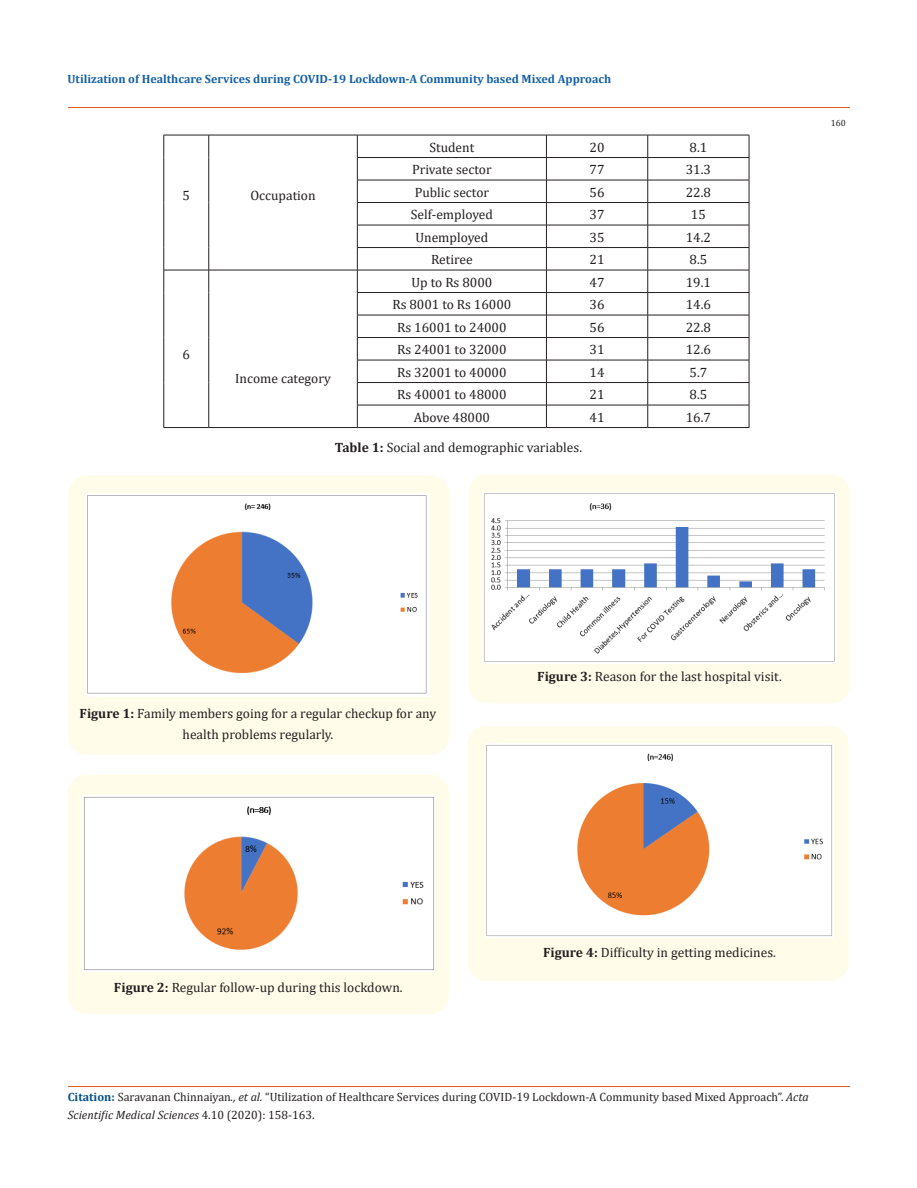
<style>
.page{position:relative;width:917px;height:1188px;background:#fff}
.page>*{position:absolute;margin:0;border:0;box-sizing:border-box;transform-origin:0 0}
.t1{font:13.5px/21px "Cambria";color:#231f20;text-align:center}
.t2{font:12px/18px "Cambria";color:#231f20}
.t3{font:700 12px "Cambria";color:#1560a6}
.t4{font:9px "Cambria";color:#231f20}
.s1{font-weight:700}
.s2{font-weight:700;color:#035089}
.s3{font-style:italic}
</style>
<div class="page">
<hr style="left:164px;top:135px;width:45px;height:1px;background:#231f20">
<hr style="left:209px;top:135px;width:148px;height:1px;background:#231f20">
<hr style="left:357px;top:135px;width:189px;height:1px;background:#231f20">
<hr style="left:546px;top:135px;width:101px;height:1px;background:#231f20">
<hr style="left:647px;top:135px;width:102px;height:1px;background:#231f20">
<hr style="left:357px;top:157px;width:189px;height:1px;background:#231f20">
<hr style="left:546px;top:157px;width:101px;height:1px;background:#231f20">
<hr style="left:647px;top:157px;width:102px;height:1px;background:#231f20">
<hr style="left:357px;top:180px;width:189px;height:1px;background:#231f20">
<hr style="left:546px;top:180px;width:101px;height:1px;background:#231f20">
<hr style="left:647px;top:180px;width:102px;height:1px;background:#231f20">
<hr style="left:357px;top:202px;width:189px;height:1px;background:#231f20">
<hr style="left:546px;top:202px;width:101px;height:1px;background:#231f20">
<hr style="left:647px;top:202px;width:102px;height:1px;background:#231f20">
<hr style="left:357px;top:225px;width:189px;height:1px;background:#231f20">
<hr style="left:546px;top:225px;width:101px;height:1px;background:#231f20">
<hr style="left:647px;top:225px;width:102px;height:1px;background:#231f20">
<hr style="left:357px;top:247px;width:189px;height:1px;background:#231f20">
<hr style="left:546px;top:247px;width:101px;height:1px;background:#231f20">
<hr style="left:647px;top:247px;width:102px;height:1px;background:#231f20">
<hr style="left:164px;top:270px;width:45px;height:1px;background:#231f20">
<hr style="left:209px;top:270px;width:148px;height:1px;background:#231f20">
<hr style="left:357px;top:270px;width:189px;height:1px;background:#231f20">
<hr style="left:546px;top:270px;width:101px;height:1px;background:#231f20">
<hr style="left:647px;top:270px;width:102px;height:1px;background:#231f20">
<hr style="left:357px;top:292px;width:189px;height:1px;background:#231f20">
<hr style="left:546px;top:292px;width:101px;height:1px;background:#231f20">
<hr style="left:647px;top:292px;width:102px;height:1px;background:#231f20">
<hr style="left:357px;top:315px;width:189px;height:1px;background:#231f20">
<hr style="left:546px;top:315px;width:101px;height:1px;background:#231f20">
<hr style="left:647px;top:315px;width:102px;height:1px;background:#231f20">
<hr style="left:357px;top:337px;width:189px;height:1px;background:#231f20">
<hr style="left:546px;top:337px;width:101px;height:1px;background:#231f20">
<hr style="left:647px;top:337px;width:102px;height:1px;background:#231f20">
<hr style="left:357px;top:360px;width:189px;height:1px;background:#231f20">
<hr style="left:546px;top:360px;width:101px;height:1px;background:#231f20">
<hr style="left:647px;top:360px;width:102px;height:1px;background:#231f20">
<hr style="left:357px;top:382px;width:189px;height:1px;background:#231f20">
<hr style="left:546px;top:382px;width:101px;height:1px;background:#231f20">
<hr style="left:647px;top:382px;width:102px;height:1px;background:#231f20">
<svg style="left:163px;top:135px;width:1px;height:292px"></svg>
<svg style="left:208px;top:135px;width:1px;height:292px"></svg>
<hr style="left:357px;top:405px;width:189px;height:1px;background:#231f20">
<svg style="left:357px;top:135px;width:1px;height:292px"></svg>
<hr style="left:546px;top:405px;width:101px;height:1px;background:#231f20">
<svg style="left:546px;top:135px;width:1px;height:292px"></svg>
<hr style="left:647px;top:405px;width:102px;height:1px;background:#231f20">
<svg style="left:647px;top:135px;width:1px;height:292px"></svg>
<svg style="left:748px;top:135px;width:1px;height:292px"></svg>
<hr style="left:164px;top:427px;width:45px;height:1px;background:#231f20">
<hr style="left:209px;top:427px;width:148px;height:1px;background:#231f20">
<hr style="left:357px;top:427px;width:189px;height:1px;background:#231f20">
<hr style="left:546px;top:427px;width:101px;height:1px;background:#231f20">
<hr style="left:647px;top:427px;width:102px;height:1px;background:#231f20">
<div style="left:68px;top:476px;width:381px;height:279px;background:#fffde9;border-radius:18px"></div>
<img style="left:87px;top:494px;width:342px;height:203px">
<div style="left:68px;top:775px;width:381px;height:239px;background:#fffde9;border-radius:18px"></div>
<img style="left:83px;top:795px;width:351px;height:177px">
<div style="left:468px;top:474px;width:381px;height:229px;background:#fffde9;border-radius:18px"></div>
<img style="left:482px;top:492px;width:354px;height:171px">
<div style="left:467px;top:726px;width:381px;height:255px;background:#fffde9;border-radius:18px"></div>
<img style="left:485px;top:743px;width:348px;height:194px">
<hr style="left:68px;top:108px;width:781px;height:1px;background:#e05d1a">
<hr style="left:68px;top:1086px;width:781px;height:1px;background:#e05d1a">
<p class="t3" style="left:68px;top:70px;width:545px">Utilization of Healthcare Services during COVID-19 Lockdown-A Community based Mixed Approach</p>
<p class="t1" style="left:182px;top:184px;width:9px">5</p>
<p class="t1" style="left:250px;top:184px;width:67px">Occupation</p>
<p class="t1" style="left:182px;top:343px;width:9px">6</p>
<p class="t1" style="left:235px;top:367px;width:97px">Income category</p>
<p class="t1" style="left:429px;top:136px;width:46px">Student</p>
<p class="t1" style="left:589px;top:136px;width:16px">20</p>
<p class="t1" style="left:689px;top:136px;width:19px">8.1</p>
<p class="t1" style="left:412px;top:159px;width:81px">Private sector</p>
<p class="t1" style="left:589px;top:159px;width:16px">77</p>
<p class="t1" style="left:685px;top:159px;width:27px">31.3</p>
<p class="t1" style="left:414px;top:181px;width:76px">Public sector</p>
<p class="t1" style="left:589px;top:181px;width:16px">56</p>
<p class="t1" style="left:685px;top:181px;width:27px">22.8</p>
<p class="t1" style="left:411px;top:204px;width:84px">Self-employed</p>
<p class="t1" style="left:589px;top:204px;width:16px">37</p>
<p class="t1" style="left:691px;top:204px;width:16px">15</p>
<p class="t1" style="left:415px;top:226px;width:74px">Unemployed</p>
<p class="t1" style="left:589px;top:226px;width:16px">35</p>
<p class="t1" style="left:685px;top:226px;width:27px">14.2</p>
<p class="t1" style="left:431px;top:249px;width:43px">Retiree</p>
<p class="t1" style="left:589px;top:249px;width:16px">21</p>
<p class="t1" style="left:689px;top:249px;width:19px">8.5</p>
<p class="t1" style="left:411px;top:271px;width:82px">Up to Rs 8000</p>
<p class="t1" style="left:589px;top:271px;width:16px">47</p>
<p class="t1" style="left:685px;top:271px;width:27px">19.1</p>
<p class="t1" style="left:392px;top:294px;width:120px">Rs 8001 to Rs 16000</p>
<p class="t1" style="left:589px;top:294px;width:16px">36</p>
<p class="t1" style="left:685px;top:294px;width:27px">14.6</p>
<p class="t1" style="left:397px;top:316px;width:111px">Rs 16001 to 24000</p>
<p class="t1" style="left:589px;top:316px;width:16px">56</p>
<p class="t1" style="left:685px;top:316px;width:27px">22.8</p>
<p class="t1" style="left:397px;top:339px;width:111px">Rs 24001 to 32000</p>
<p class="t1" style="left:589px;top:339px;width:16px">31</p>
<p class="t1" style="left:685px;top:339px;width:27px">12.6</p>
<p class="t1" style="left:397px;top:361px;width:111px">Rs 32001 to 40000</p>
<p class="t1" style="left:589px;top:361px;width:16px">14</p>
<p class="t1" style="left:689px;top:361px;width:19px">5.7</p>
<p class="t1" style="left:397px;top:384px;width:111px">Rs 40001 to 48000</p>
<p class="t1" style="left:589px;top:384px;width:16px">21</p>
<p class="t1" style="left:689px;top:384px;width:19px">8.5</p>
<p class="t1" style="left:414px;top:406px;width:78px">Above 48000</p>
<p class="t1" style="left:589px;top:406px;width:16px">41</p>
<p class="t1" style="left:685px;top:406px;width:27px">16.7</p>
<p class="t1" style="left:335px;top:436px;width:249px"><span class="s1">Table 1:</span> Social and demographic variables.</p>
<p class="t4" style="left:830px;top:118px;width:16px">160</p>
<p class="t1" style="left:80px;top:703px;width:358px"><span class="s1">Figure 1:</span> Family members going for a regular checkup for any health problems regularly.</p>
<p class="t1" style="left:114px;top:976px;width:290px"><span class="s1">Figure 2:</span> Regular follow-up during this lockdown.</p>
<p class="t1" style="left:537px;top:666px;width:246px"><span class="s1">Figure 3:</span> Reason for the last hospital visit.</p>
<p class="t1" style="left:543px;top:942px;width:234px"><span class="s1">Figure 4:</span> Difficulty in getting medicines.</p>
<p class="t2" style="left:68px;top:1088px;width:742px"><span class="s2">Citation:</span> Saravanan Chinnaiyan<span class="s3">., et al.</span> “Utilization of Healthcare Services during COVID-19 Lockdown-A Community based Mixed Approach”. <span class="s3">Acta<br>Scientific Medical Sciences</span> 4.10 (2020): 158-163.</p>
</div>
